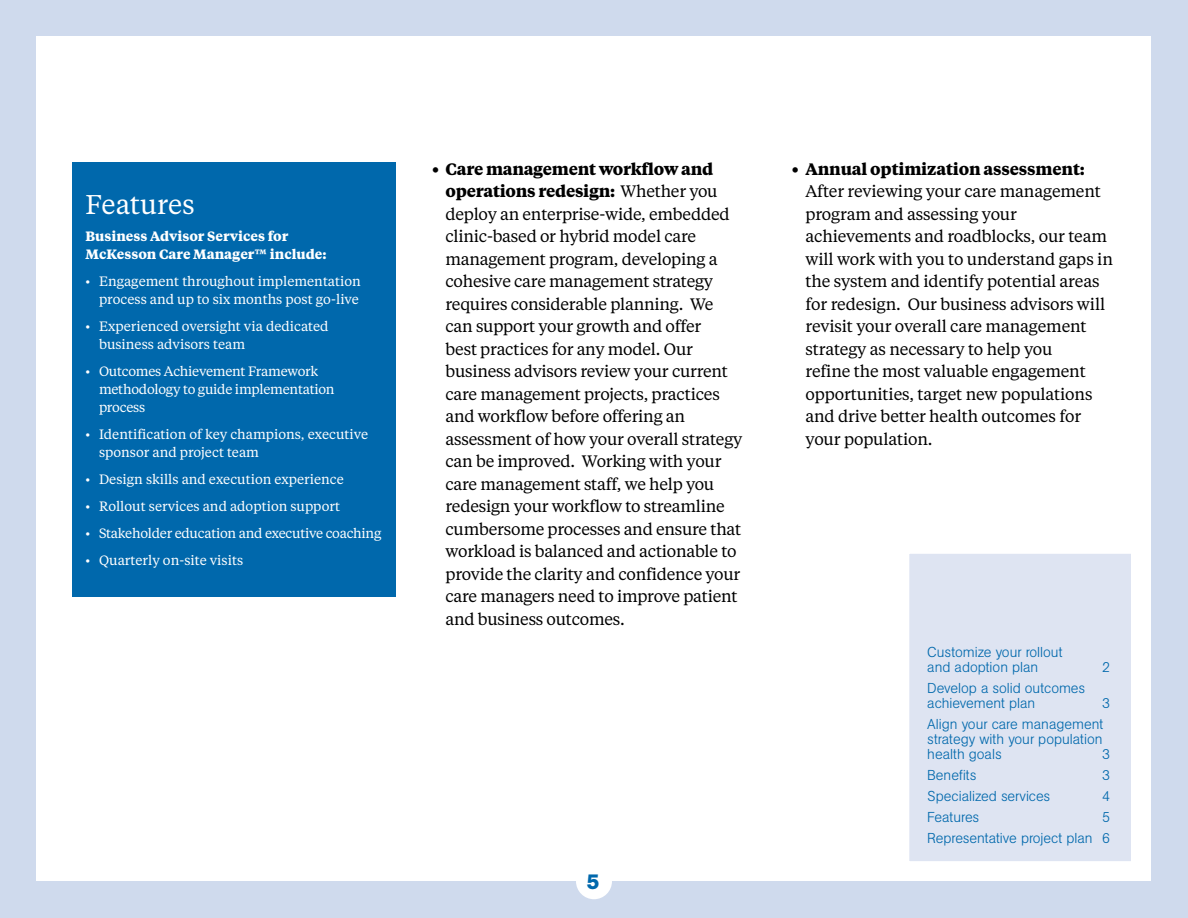
<style>
.page{position:relative;width:1188px;height:918px;background:#cfdaed}
.page>*{position:absolute;margin:0;border:0;box-sizing:border-box;transform-origin:0 0}
.t1{font:27px "Tiempos Text";color:#fff}
.t2{font:700 21px "AG Book Pro";color:#0068ac}
.t3{font:16.5px/22.5px "Tiempos Text";letter-spacing:-.015em;color:#000}
.t4{font:700 16.5px "Tiempos Text";letter-spacing:-.01em;color:#000}
.t5{font:300 14.25px/15px "AG Book Pro";color:#0068ac}
.t6{font:13.5px/18px "Tiempos Text";color:#fff}
.t7{font:13.5px/18px "Tiempos Text";letter-spacing:-.02em;color:#fff}
.t8{font:700 13.5px/18px "Tiempos Text";color:#fff}
.s1{font-weight:700}
</style>
<div class="page">
<div style="left:37px;top:37px;width:1114px;height:844px;background:#fff"></div>
<div style="left:908px;top:552px;width:224px;height:311px;background:#dee4f2"></div>
<div style="left:906px;top:551px;width:228px;height:313px;border:3px solid #fff"></div>
<div style="left:576px;top:863px;width:36px;height:36px;background:#fff;border-radius:50%"></div>
<div style="left:72px;top:162px;width:324px;height:435px;background:#0068ac"></div>
<h1 class="t1" style="left:86px;top:186px;width:111px">Features</h1>
<p class="t8" style="left:86px;top:227px;width:243px">Business Advisor Services for<br>McKesson Care Manager™ include:</p>
<p class="t6" style="left:86px;top:272px;width:277px;text-align:right">• Engagement throughout implementation process and up to six months post go-live</p>
<p class="t6" style="left:99px;top:317px;width:231px;text-indent:-14px">• Experienced oversight via dedicated business advisors team</p>
<p class="t7" style="left:99px;top:362px;width:237px;text-indent:-14px">• Outcomes Achievement Framework methodology to guide implementation process</p>
<p class="t6" style="left:99px;top:425px;width:271px;text-indent:-14px">• Identification of key champions, executive sponsor and project team</p>
<p class="t6" style="left:86px;top:470px;width:260px">• Design skills and execution experience</p>
<p class="t6" style="left:86px;top:497px;width:256px">• Rollout services and adoption support</p>
<p class="t7" style="left:86px;top:524px;width:297px">• Stakeholder education and executive coaching</p>
<p class="t6" style="left:86px;top:551px;width:159px">• Quarterly on-site visits</p>
<p class="t3" style="left:445px;top:157px;width:298px;text-indent:-13px"><span class="s1">• Care management workflow and operations redesign:</span> Whether you deploy an enterprise-wide, embedded clinic‑based or hybrid model care management program, developing a cohesive care management strategy requires considerable planning. We can support your growth and offer<br>best practices for any model. Our business advisors review your current care management projects, practices and workflow before offering an assessment of how your overall strategy can be improved. Working with your care management staff, we help you redesign your workflow to streamline cumbersome processes and ensure that workload is balanced and actionable to provide the clarity and confidence your care managers need to improve patient and business outcomes.</p>
<p class="t4" style="left:792px;top:157px;width:294px">• Annual optimization assessment:</p>
<p class="t3" style="left:805px;top:179px;width:309px">After reviewing your care management program and assessing your achievements and roadblocks, our team will work with you to understand gaps in the system and identify potential areas for redesign. Our business advisors will revisit your overall care management strategy as necessary to help you<br>refine the most valuable engagement opportunities, target new populations and drive better health outcomes for your population.</p>
<p class="t5" style="left:927px;top:644px;width:137px">Customize your rollout and adoption plan</p>
<p class="t5" style="left:1102px;top:659px;width:10px">2</p>
<p class="t5" style="left:927px;top:680px;width:159px">Develop a solid outcomes achievement plan</p>
<p class="t5" style="left:927px;top:692px;width:184px;line-height:21px;text-indent:175px">3<br>Align your care management</p>
<p class="t5" style="left:927px;top:731px;width:177px">strategy with your population health goals</p>
<p class="t5" style="left:1102px;top:746px;width:10px">3</p>
<p class="t2" style="left:587px;top:868px;width:14px">5</p>
<p class="t5" style="left:927px;top:767px;width:51px">Benefits</p>
<p class="t5" style="left:1102px;top:767px;width:10px">3</p>
<p class="t5" style="left:927px;top:788px;width:125px">Specialized services</p>
<p class="t5" style="left:1102px;top:788px;width:10px">4</p>
<p class="t5" style="left:927px;top:809px;width:53px">Features</p>
<p class="t5" style="left:927px;top:806px;width:184px;line-height:21px;text-align:right">5<br>Representative project plan 6</p>
</div>
